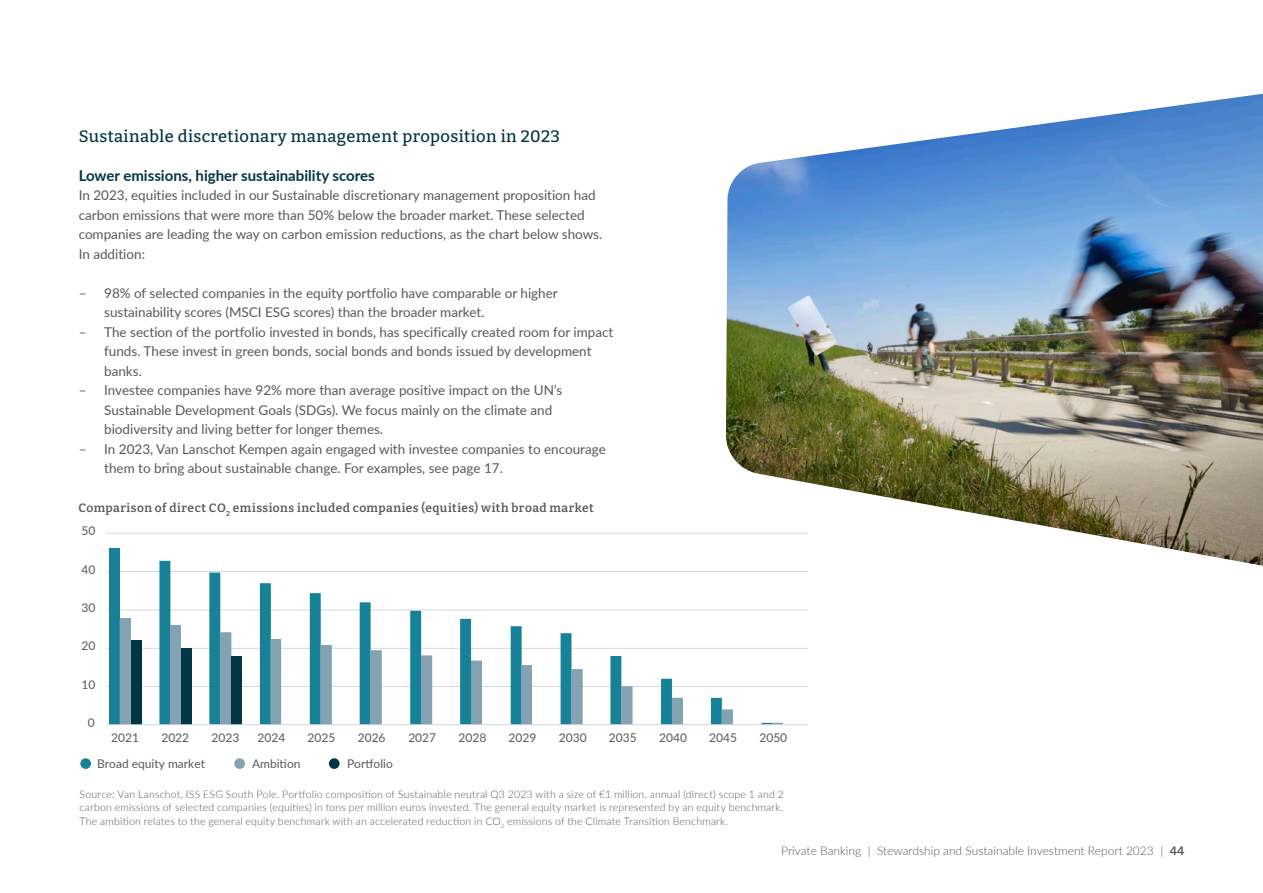
<style>
.page{position:relative;width:1263px;height:893px;background:#fff}
.page>*{position:absolute;margin:0;border:0;box-sizing:border-box;transform-origin:0 0}
.t1{font:500 16.5px "Bitter";letter-spacing:.025em;color:#003546}
.t2{font:700 15px "Lato";color:#003546}
.t3{font:13.5px/19.5px "Lato";color:#57585a}
.t4{font:12px "Lato";color:#57585a}
.t5{font:600 12px "Bitter";letter-spacing:.04em;color:#57585a}
.t6{font:300 12px "Lato";color:#57585a}
.t7{font:300 10.5px/13.5px "Lato";letter-spacing:.02em;color:#57585a;text-align:justify}
.s1{font-family:"Bitter";font-weight:600}
</style>
<div class="page">
<hr style="left:106px;top:686px;width:702px;height:1px;background:#cfd8dd">
<hr style="left:106px;top:648px;width:702px;height:1px;background:#cfd8dd">
<hr style="left:106px;top:610px;width:702px;height:1px;background:#cfd8dd">
<hr style="left:106px;top:571px;width:702px;height:1px;background:#cfd8dd">
<hr style="left:106px;top:533px;width:702px;height:1px;background:#cfd8dd">
<div style="left:109px;top:549px;width:11px;height:176px;background:#178297"></div>
<svg style="left:159px;top:561px;width:613px;height:57px"></svg>
<svg style="left:120px;top:618px;width:663px;height:106px"></svg>
<div style="left:181px;top:648px;width:11px;height:77px;background:#003546"></div>
<div style="left:231px;top:656px;width:11px;height:69px;background:#003546"></div>
<div style="left:131px;top:640px;width:11px;height:85px;background:#003546"></div>
<hr style="left:106px;top:724px;width:702px;height:1px;background:#cfd8dd">
<div style="left:80px;top:758px;width:11px;height:11px;background:#178297;border-radius:50%"></div>
<div style="left:234px;top:758px;width:11px;height:11px;background:#83a3b3;border-radius:50%"></div>
<div style="left:329px;top:758px;width:10px;height:11px;background:#003546;border-radius:50%"></div>
<img style="left:726px;top:94px;width:537px;height:472px">
<p class="t1" style="left:79px;top:125px;width:483px">Sustainable discretionary management proposition in 2023</p>
<p class="t2" style="left:79px;top:164px;width:298px">Lower emissions, higher sustainability scores</p>
<p class="t3" style="left:79px;top:185px;width:525px">In 2023, equities included in our Sustainable discretionary management proposition had carbon emissions that were more than 50% below the broader market. These selected companies are leading the way on carbon emission reductions, as the chart below shows.<br>In addition:</p>
<p class="t3" style="left:104px;top:282px;width:455px;text-indent:-26px">– 98% of selected companies in the equity portfolio have comparable or higher sustainability scores (MSCI ESG scores) than the broader market.</p>
<p class="t3" style="left:104px;top:321px;width:511px;text-indent:-26px">– The section of the portfolio invested in bonds, has specifically created room for impact funds. These invest in green bonds, social bonds and bonds issued by development banks.</p>
<p class="t3" style="left:104px;top:380px;width:460px;text-indent:-26px">– Investee companies have 92% more than average positive impact on the UN’s<br>Sustainable Development Goals (SDGs). We focus mainly on the climate and biodiversity and living better for longer themes.</p>
<p class="t3" style="left:104px;top:438px;width:503px;text-indent:-26px">– In 2023, Van Lanschot Kempen again engaged with investee companies to encourage them to bring about sustainable change. For examples, see page 17.</p>
<p class="t5" style="left:78px;top:500px;width:517px">Comparison of direct CO<sub>2</sub> emissions included companies (equities) with broad market</p>
<p class="t4" style="left:82px;top:522px;width:15px">50</p>
<p class="t4" style="left:82px;top:561px;width:15px">40</p>
<p class="t4" style="left:82px;top:599px;width:15px">30</p>
<p class="t4" style="left:82px;top:637px;width:15px">20</p>
<p class="t4" style="left:82px;top:676px;width:15px">10</p>
<p class="t4" style="left:88px;top:714px;width:8px">0</p>
<p class="t4" style="left:111px;top:729px;width:29px">2021</p>
<p class="t4" style="left:161px;top:729px;width:29px">2022</p>
<p class="t4" style="left:212px;top:729px;width:29px">2023</p>
<p class="t4" style="left:257px;top:729px;width:29px">2024</p>
<p class="t4" style="left:308px;top:729px;width:29px">2025</p>
<p class="t4" style="left:358px;top:729px;width:29px">2026</p>
<p class="t4" style="left:408px;top:729px;width:29px">2027</p>
<p class="t4" style="left:458px;top:729px;width:29px">2028</p>
<p class="t4" style="left:509px;top:729px;width:29px">2029</p>
<p class="t4" style="left:559px;top:729px;width:29px">2030</p>
<p class="t4" style="left:609px;top:729px;width:29px">2035</p>
<p class="t4" style="left:659px;top:729px;width:29px">2040</p>
<p class="t4" style="left:709px;top:729px;width:29px">2045</p>
<p class="t4" style="left:759px;top:729px;width:29px">2050</p>
<p class="t4" style="left:97px;top:755px;width:109px">Broad equity market</p>
<p class="t4" style="left:252px;top:755px;width:50px">Ambition</p>
<p class="t4" style="left:347px;top:755px;width:47px">Portfolio</p>
<p class="t7" style="left:80px;top:787px;width:706px">Source: Van Lanschot, ISS ESG South Pole. Portfolio composition of Sustainable neutral Q3 2023 with a size of €1 million, annual (direct) scope 1 and 2 carbon emissions of selected companies (equities) in tons per million euros invested. The general equity market is represented by an equity benchmark.<br>The ambition relates to the general equity benchmark with an accelerated reduction in CO<sub>2</sub> emissions of the Climate Transition Benchmark.</p>
<p class="t6" style="left:781px;top:842px;width:405px">Private Banking | Stewardship and Sustainable Investment Report 2023 | <span class="s1">44</span></p>
</div>
